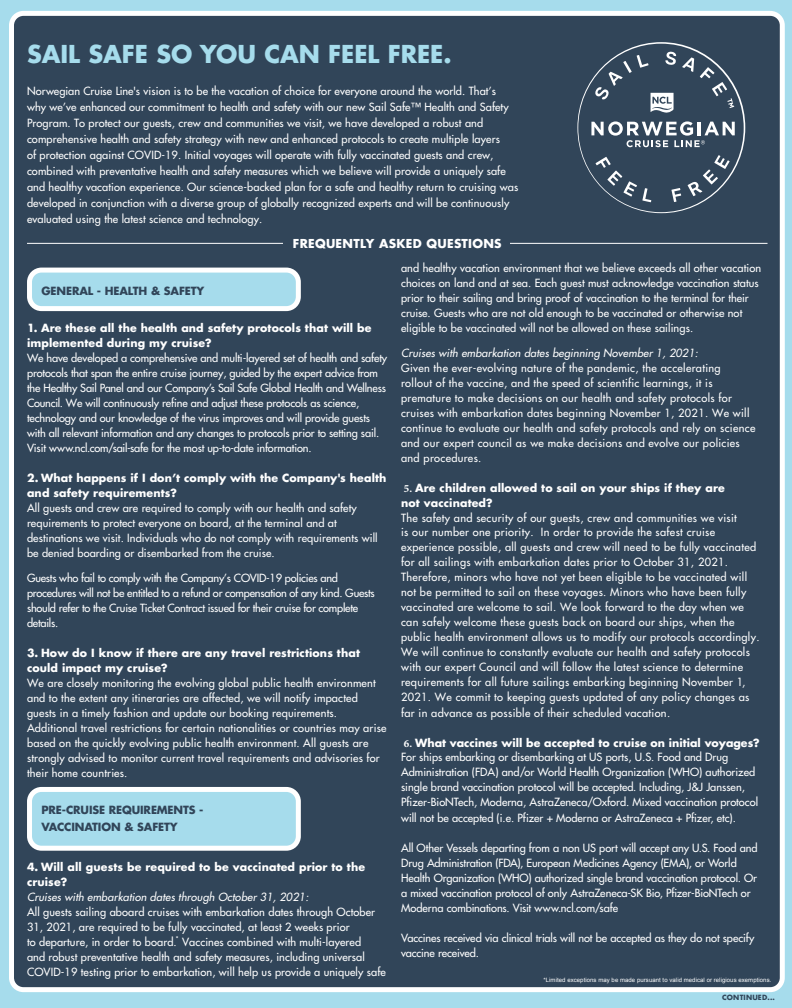
<style>
.page{position:relative;width:792px;height:1008px;background:#a6dcec}
.page>*{position:absolute;margin:0;border:0;box-sizing:border-box;transform-origin:0 0}
.t1{font:700 24px "Futura LTW1 G";color:#a6dcec}
.t2{font:700 12px "Futura LTW1 G";letter-spacing:.025em;color:#fff}
.t3{font:500 11px/15px "Futura LTW1 G";letter-spacing:.01em;color:#fff}
.t4{font:500 11px/15px "Futura LTW1 G";letter-spacing:.03em;color:#fff}
.t5{font:500 11px/15px "Futura LTW1 G";letter-spacing:-.01em;color:#fff}
.t6{font:700 11px/15px "Futura LTW1 G";letter-spacing:.01em;color:#fff}
.t7{font:500 11px/15px "Futura LTW1 G";letter-spacing:-.02em;color:#fff}
.t8{font:italic 500 11px "Futura LTW1 G";letter-spacing:.01em;color:#fff}
.t9{font:700 11px/17px "Futura LTW1 G";letter-spacing:-.01em;color:#314559}
.t10{font:700 7px "Futura LTW1 G";letter-spacing:.025em;color:#314559}
.t11{font:6px "Arial";letter-spacing:.01em;color:#fff}
.s1{font-family:"Minion Pro"}
.s2{font-family:"Minion Pro";font-weight:700}
.s3{font-weight:700}
.s4{font-family:"Minion Pro";font-weight:400}
</style>
<div class="page">
<div style="left:12px;top:13px;width:770px;height:977px;background:#314559;border-radius:12px"></div>
<div style="left:9px;top:11px;width:776px;height:981px;border:5px solid #fff;border-radius:12px"></div>
<div style="left:30px;top:270px;width:268px;height:39px;background:#a6dcec;border-radius:12px"></div>
<div style="left:27px;top:268px;width:274px;height:43px;border:5px solid #fff;border-radius:12px"></div>
<div style="left:30px;top:789px;width:268px;height:59px;background:#a6dcec;border-radius:12px"></div>
<div style="left:27px;top:787px;width:274px;height:64px;border:5px solid #fff;border-radius:12px"></div>
<svg style="left:577px;top:42px;width:168px;height:171px"></svg>
<hr style="left:27px;top:243px;width:741px;height:1px;background:#fff">
<div style="left:284px;top:238px;width:226px;height:6px;background:#314559"></div>
<h1 class="t1" style="left:27px;top:33px;width:426px">SAIL SAFE SO YOU CAN FEEL FREE.</h1>
<p class="t3" style="left:27px;top:82px;width:493px;line-height:16px">Norwegian Cruise Line's vision is to be the vacation of choice for everyone around the world. That’s<br>why we’ve enhanced our commitment to health and safety with our new Sail Safe™ Health and Safety Program. To protect our guests, crew and communities we visit, we have developed a robust and comprehensive health and safety strategy with new and enhanced protocols to create multiple layers<br>of protection against COVID-19. Initial voyages will operate with fully vaccinated guests and crew, combined with preventative health and safety measures which we believe will provide a uniquely safe and healthy vacation experience. Our science-backed plan for a safe and healthy return to cruising was developed in conjunction with a diverse group of globally recognized experts and will be continuously evaluated using the latest science and technology.</p>
<p class="t2" style="left:293px;top:233px;width:210px">FREQUENTLY ASKED QUESTIONS</p>
<p class="t9" style="left:41px;top:281px;width:165px">GENERAL - HEALTH &amp; SAFETY</p>
<p class="t6" style="left:27px;top:319px;width:346px">1. Are these all the health and safety protocols that will be implemented during my cruise?</p>
<p class="t5" style="left:27px;top:349px;width:362px">We have developed a comprehensive and multi-layered set of health and safety protocols that span the entire cruise journey, guided by the expert advice from the Healthy Sail Panel and our Company’s Sail Safe Global Health and Wellness Council. We will continuously refine and adjust these protocols as science, technology and our knowledge of the virus improves and will provide guests with all relevant information and any changes to protocols prior to setting sail.<br>Visit www.ncl.com/sail-safe for the most up-to-date information.</p>
<p class="t6" style="left:27px;top:470px;width:361px">2. What happens if I don’t comply with the Company's health and safety requirements?</p>
<p class="t3" style="left:27px;top:499px;width:352px">All guests and crew are required to comply with our health and safety requirements to protect everyone on board, at the terminal and at destinations we visit. Individuals who do not comply with requirements will be denied boarding or disembarked from the cruise.</p>
<p class="t7" style="left:27px;top:569px;width:349px">Guests who fail to comply with the Company’s COVID-19 policies and procedures will not be entitled to a refund or compensation of any kind. Guests should refer to the Cruise Ticket Contract issued for their cruise for complete details.</p>
<p class="t6" style="left:27px;top:645px;width:334px">3. How do I know if there are any travel restrictions that could impact my cruise?</p>
<p class="t3" style="left:27px;top:675px;width:361px">We are closely monitoring the evolving global public health environment and to the extent any itineraries are affected, we will notify impacted guests in a timely fashion and update our booking requirements.<br>Additional travel restrictions for certain nationalities or countries may arise based on the quickly evolving public health environment. All guests are strongly advised to monitor current travel requirements and advisories for their home countries.</p>
<p class="t9" style="left:41px;top:801px;width:164px">PRE-CRUISE REQUIREMENTS -<br>VACCINATION &amp; SAFETY</p>
<p class="t6" style="left:27px;top:858px;width:340px">4. Will all guests be required to be vaccinated prior to the cruise?</p>
<p class="t8" style="left:27px;top:888px;width:283px">Cruises with embarkation dates through October 31, 2021:</p>
<p class="t3" style="left:27px;top:903px;width:360px">All guests sailing aboard cruises with embarkation dates through October 31, 2021, are required to be fully vaccinated, at least 2 weeks prior<br>to departure, in order to board.<sup>*</sup> Vaccines combined with multi-layered<br>and robust preventative health and safety measures, including universal COVID-19 testing prior to embarkation, will help us provide a uniquely safe</p>
<p class="t3" style="left:401px;top:259px;width:362px">and healthy vacation environment that we believe exceeds all other vacation choices on land and at sea. Each guest must acknowledge vaccination status prior to their sailing and bring proof of vaccination to the terminal for their cruise. Guests who are not old enough to be vaccinated or otherwise not eligible to be vaccinated will not be allowed on these sailings.</p>
<p class="t8" style="left:401px;top:344px;width:298px">Cruises with embarkation dates beginning November 1, 2021:</p>
<p class="t4" style="left:401px;top:359px;width:356px">Given the ever-evolving nature of the pandemic, the accelerating<br>rollout of the vaccine, and the speed of scientific learnings, it is premature to make decisions on our health and safety protocols for cruises with embarkation dates beginning November 1, 2021. We will continue to evaluate our health and safety protocols and rely on science and our expert council as we make decisions and evolve our policies and procedures.</p>
<p class="t6" style="left:401px;top:480px;width:325px"><span class="s1">5.</span> Are children allowed to sail on your ships if they are not vaccinated?</p>
<p class="t4" style="left:401px;top:510px;width:360px">The safety and security of our guests, crew and communities we visit<br>is our number one priority. In order to provide the safest cruise experience possible, all guests and crew will need to be fully vaccinated for all sailings with embarkation dates prior to October 31, 2021.<br>Therefore, minors who have not yet been eligible to be vaccinated will not be permitted to sail on these voyages. Minors who have been fully vaccinated are welcome to sail. We look forward to the day when we can safely welcome these guests back on board our ships, when the public health environment allows us to modify our protocols accordingly.<br>We will continue to constantly evaluate our health and safety protocols with our expert Council and will follow the latest science to determine requirements for all future sailings embarking beginning November 1, 2021. We commit to keeping guests updated of any policy changes as far in advance as possible of their scheduled vacation.</p>
<p class="t3" style="left:401px;top:735px;width:360px"><span class="s2">6.</span> <span class="s3">What vaccines will be accepted to cruise on initial voyages?<br></span>For ships embarking or disembarking at US ports, U.S. Food and Drug Administration (FDA) and/or World Health Organization (WHO) authorized single brand vaccination protocol will be accepted<span class="s4">.</span> Including, J&amp;J Janssen, Pfizer-BioNTech, Moderna, AstraZeneca/Oxford. Mixed vaccination protocol will not be accepted (i.e. Pfizer + Moderna or AstraZeneca + Pfizer, etc).</p>
<p class="t3" style="left:401px;top:840px;width:358px">All Other Vessels departing from a non US port will accept any U.S. Food and Drug Administration (FDA), European Medicines Agency (EMA), or World Health Organization (WHO) authorized single brand vaccination protocol. Or a mixed vaccination protocol of only AstraZeneca-SK Bio, Pfizer-BioNTech or Moderna combinations. Visit www.ncl.com/safe</p>
<p class="t5" style="left:401px;top:930px;width:355px">Vaccines received via clinical trials will not be accepted as they do not specify vaccine received.</p>
<p class="t11" style="left:543px;top:976px;width:229px">*Limited exceptions may be made pursuant to valid medical or religious exemptions.</p>
<p class="t10" style="left:722px;top:991px;width:54px">CONTINUED...</p>
</div>
